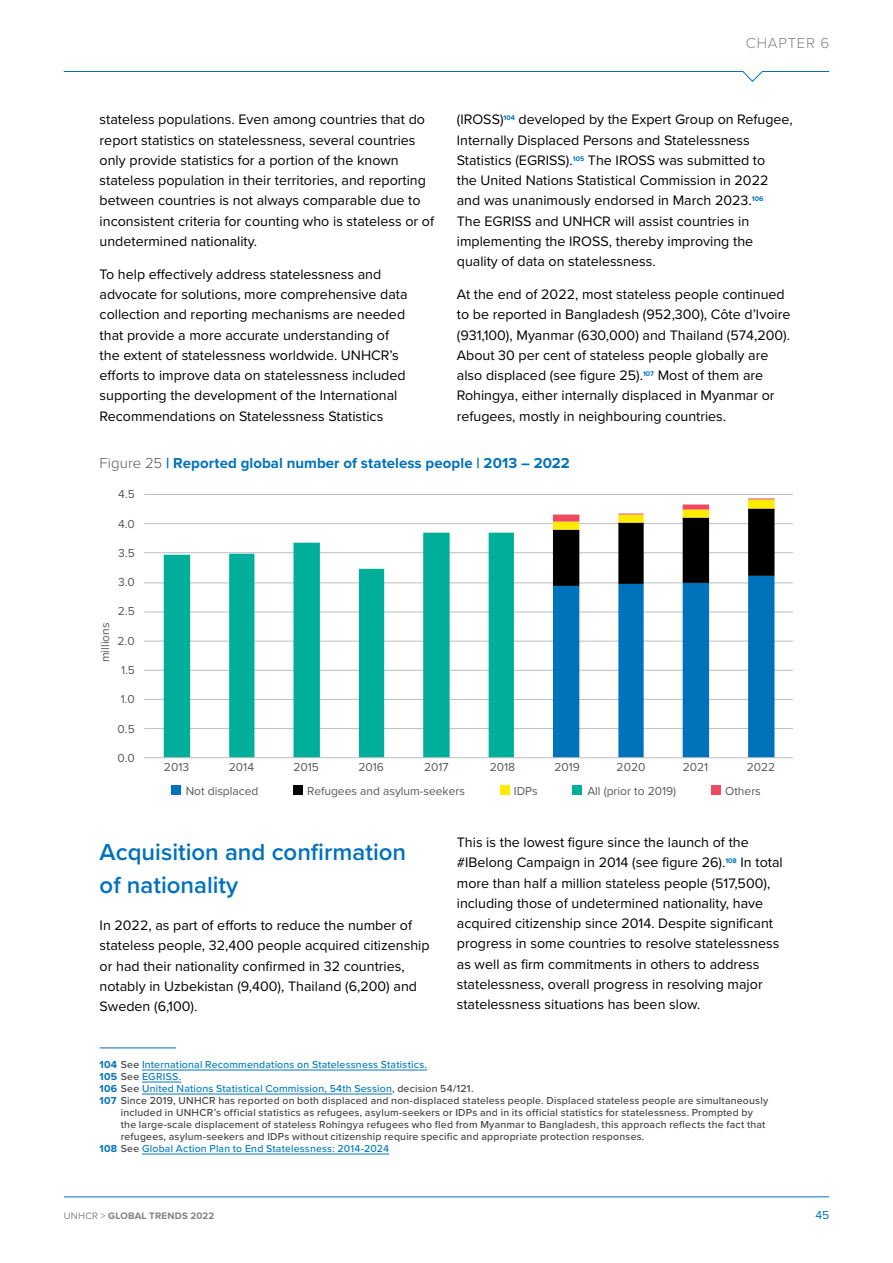
<style>
.page{position:relative;width:893px;height:1263px;background:#fff}
.page>*{position:absolute;margin:0;border:0;box-sizing:border-box;transform-origin:0 0}
.t1{font:600 24px/33px "Proxima Nova";color:#0072bc}
.t2{font:700 15px "Proxima Nova";letter-spacing:.005em;color:#0072bc}
.t3{font:300 15px "Proxima Nova";color:#808285}
.t4{font:14.25px/20.2px "Proxima Nova";color:#000}
.t5{font:12px "Proxima Nova";color:#58595b}
.t6{font:12px "Proxima Nova";color:#0072bc}
.t7{font:500 10.5px "Proxima Nova";letter-spacing:.02em;color:#414042}
.t8{font:500 10.5px "Proxima Nova";letter-spacing:.02em;color:#007ac1}
.t9{font:700 9.75px "Proxima Nova";letter-spacing:.02em;color:#808285}
.s1{font-weight:300;color:#58595b}
.s2{font-weight:700;color:#0072bc}
.s3{color:#414042}
.s4{font-weight:400}
</style>
<div class="page">
<hr style="left:100px;top:1048px;width:76px;height:1px;background:#0072bc">
<hr style="left:142px;top:1070px;width:285px;height:1px;background:#007ac1">
<hr style="left:142px;top:1082px;width:39px;height:1px;background:#007ac1">
<hr style="left:142px;top:1094px;width:250px;height:1px;background:#007ac1">
<hr style="left:142px;top:1154px;width:247px;height:1px;background:#007ac1">
<hr style="left:144px;top:728px;width:649px;height:1px;background:#bcbec0">
<hr style="left:144px;top:699px;width:649px;height:1px;background:#bcbec0">
<hr style="left:144px;top:670px;width:649px;height:1px;background:#bcbec0">
<hr style="left:144px;top:641px;width:649px;height:1px;background:#bcbec0">
<hr style="left:144px;top:612px;width:649px;height:1px;background:#bcbec0">
<hr style="left:144px;top:582px;width:649px;height:1px;background:#bcbec0">
<hr style="left:144px;top:552px;width:649px;height:1px;background:#bcbec0">
<hr style="left:144px;top:523px;width:649px;height:1px;background:#bcbec0">
<hr style="left:144px;top:494px;width:649px;height:1px;background:#bcbec0">
<svg style="left:553px;top:498px;width:221px;height:259px"></svg>
<svg style="left:164px;top:533px;width:350px;height:224px"></svg>
<hr style="left:144px;top:757px;width:649px;height:1px;background:#bcbec0">
<div style="left:171px;top:786px;width:10px;height:9px;background:#0072bc"></div>
<div style="left:293px;top:786px;width:10px;height:9px;background:#000001"></div>
<div style="left:500px;top:786px;width:10px;height:9px;background:#fdeb00"></div>
<div style="left:711px;top:786px;width:10px;height:9px;background:#ef4860"></div>
<div style="left:573px;top:786px;width:9px;height:9px;background:#00ae9a"></div>
<hr style="left:64px;top:1196px;width:765px;height:1px;background:#0072bc">
<svg style="left:63px;top:71px;width:767px;height:11px"></svg>
<p class="t3" style="left:746px;top:32px;width:22px">Chapter</p>
<p class="t3" style="left:820px;top:32px;width:10px">6</p>
<p class="t4" style="left:457px;top:109px;width:337px">(IROSS)<sup>104</sup> developed by the Expert Group on Refugee, Internally Displaced Persons and Statelessness Statistics (EGRISS).<sup>105</sup> The IROSS was submitted to<br>the United Nations Statistical Commission in 2022 and was unanimously endorsed in March 2023.<sup>106<br></sup>The EGRISS and UNHCR will assist countries in implementing the IROSS, thereby improving the quality of data on statelessness.</p>
<p class="t4" style="left:457px;top:284px;width:335px">At the end of 2022, most stateless people continued to be reported in Bangladesh (952,300), Côte d’Ivoire (931,100), Myanmar (630,000) and Thailand (574,200).<br>About 30 per cent of stateless people globally are also displaced (see figure 25).<sup>107</sup> Most of them are Rohingya, either internally displaced in Myanmar or refugees, mostly in neighbouring countries.</p>
<p class="t2" style="left:100px;top:452px;width:472px"><span class="s1">Figure 25</span> | Reported global number of stateless people | 2013 – 2022</p>
<p class="t4" style="left:100px;top:109px;width:336px">stateless populations. Even among countries that do report statistics on statelessness, several countries only provide statistics for a portion of the known stateless population in their territories, and reporting between countries is not always comparable due to inconsistent criteria for counting who is stateless or of undetermined nationality.</p>
<p class="t4" style="left:100px;top:263px;width:310px">To help effectively address statelessness and advocate for solutions, more comprehensive data collection and reporting mechanisms are needed that provide a more accurate understanding of the extent of statelessness worldwide. UNHCR’s efforts to improve data on statelessness included supporting the development of the International Recommendations on Statelessness Statistics</p>
<p class="t5" style="left:118px;top:485px;width:18px">4.5</p>
<p class="t5" style="left:118px;top:515px;width:18px">4.0</p>
<p class="t5" style="left:118px;top:544px;width:18px">3.5</p>
<p class="t5" style="left:118px;top:573px;width:18px">3.0</p>
<p class="t5" style="left:96px;top:662px;width:41px;rotate:-90deg">millions</p>
<p class="t5" style="left:118px;top:602px;width:18px">2.5</p>
<p class="t5" style="left:118px;top:632px;width:19px">2.0</p>
<p class="t5" style="left:121px;top:661px;width:15px">1.5</p>
<p class="t5" style="left:121px;top:690px;width:16px">1.0</p>
<p class="t5" style="left:118px;top:720px;width:19px">0.5</p>
<p class="t5" style="left:117px;top:749px;width:19px">0.0</p>
<p class="t5" style="left:164px;top:758px;width:27px">2013</p>
<p class="t5" style="left:229px;top:758px;width:27px">2014</p>
<p class="t5" style="left:293px;top:758px;width:27px">2015</p>
<p class="t5" style="left:358px;top:758px;width:27px">2016</p>
<p class="t5" style="left:424px;top:758px;width:26px">2017</p>
<p class="t5" style="left:490px;top:758px;width:27px">2018</p>
<p class="t5" style="left:554px;top:758px;width:27px">2019</p>
<p class="t5" style="left:617px;top:758px;width:30px">2020</p>
<p class="t5" style="left:683px;top:758px;width:27px">2021</p>
<p class="t5" style="left:747px;top:758px;width:30px">2022</p>
<p class="t5" style="left:186px;top:782px;width:74px">Not displaced</p>
<p class="t5" style="left:307px;top:782px;width:160px">Refugees and asylum-seekers</p>
<p class="t5" style="left:514px;top:782px;width:25px">IDPs</p>
<p class="t5" style="left:587px;top:782px;width:90px">All (prior to 2019)</p>
<p class="t5" style="left:725px;top:782px;width:37px">Others</p>
<h1 class="t1" style="left:100px;top:835px;width:308px">Acquisition and confirmation of nationality</h1>
<p class="t4" style="left:100px;top:915px;width:331px">In 2022, as part of efforts to reduce the number of stateless people, 32,400 people acquired citizenship or had their nationality confirmed in 32 countries, notably in Uzbekistan (9,400), Thailand (6,200) and Sweden (6,100).</p>
<p class="t4" style="left:457px;top:832px;width:327px">This is the lowest figure since the launch of the #IBelong Campaign in 2014 (see figure 26).<sup>108</sup> In total more than half a million stateless people (517,500), including those of undetermined nationality, have acquired citizenship since 2014. Despite significant progress in some countries to resolve statelessness as well as firm commitments in others to address statelessness, overall progress in resolving major statelessness situations has been slow.</p>
<p class="t8" style="left:100px;top:1057px;width:329px"><span class="s2">104</span> <span class="s3">See</span> International Recommendations on Statelessness Statistics.</p>
<p class="t8" style="left:100px;top:1069px;width:83px"><span class="s2">105</span> <span class="s3">See</span> EGRISS.</p>
<p class="t8" style="left:100px;top:1081px;width:375px"><span class="s2">106</span> <span class="s3">See</span> United Nations Statistical Commission, 54th Session<span class="s3">, decision 54/121.</span></p>
<p class="t7" style="left:100px;top:1093px;width:670px"><span class="s2">107</span> Since 2019, UNHCR has reported on both displaced and non-displaced stateless people. Displaced stateless people are simultaneously</p>
<p class="t7" style="left:121px;top:1105px;width:633px">included in UNHCR’s official statistics as refugees, asylum-seekers or IDPs and in its official statistics for statelessness. Prompted by</p>
<p class="t7" style="left:121px;top:1117px;width:646px">the large-scale displacement of stateless Rohingya refugees who fled from Myanmar to Bangladesh, this approach reflects the fact that</p>
<p class="t7" style="left:121px;top:1129px;width:525px">refugees, asylum-seekers and IDPs without citizenship require specific and appropriate protection responses.</p>
<p class="t8" style="left:100px;top:1141px;width:291px"><span class="s2">108</span> <span class="s3">See</span> Global Action Plan to End Statelessness: 2014-2024</p>
<p class="t9" style="left:64px;top:1208px;width:152px"><span class="s4">UNHCR &gt;</span> GLOBAL TRENDS 2022</p>
<p class="t6" style="left:815px;top:1206px;width:15px">45</p>
</div>
